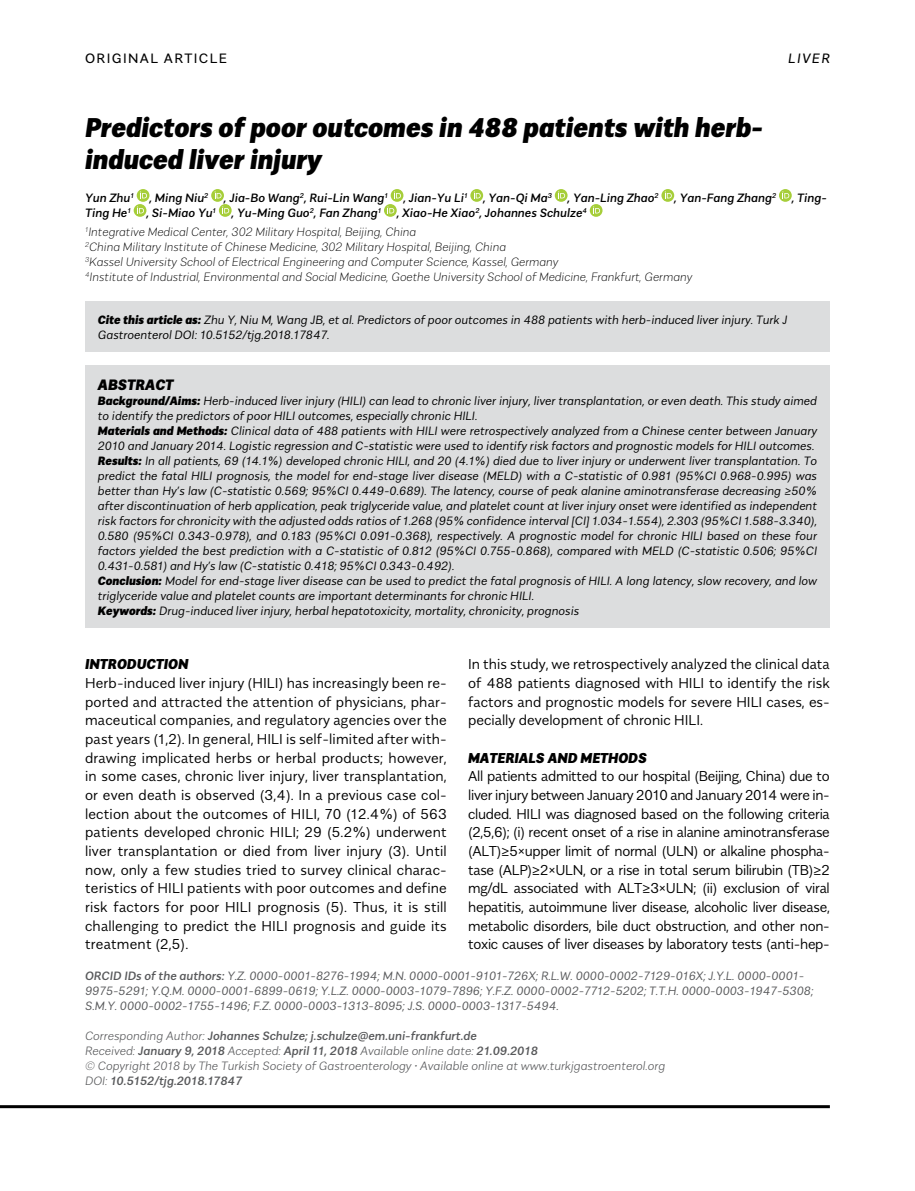
<style>
.page{position:relative;width:915px;height:1191px;background:#fff}
.page>*{position:absolute;margin:0;border:0;box-sizing:border-box;transform-origin:0 0}
.t1{font:italic 900 27px/31.5px "Alergia Normal";color:#000}
.t2{font:italic 900 15px "Alergia Normal";color:#000}
.t3{font:300 14.25px/18.6px "Alergia Normal";color:#000;text-align:justify}
.t4{font:italic 900 14.25px "Alergia Normal";color:#000}
.t5{font:13.5px "Alergia Normal";letter-spacing:.1em;color:#000}
.t6{font:italic 13.5px "Alergia Normal";letter-spacing:.1em;color:#000}
.t7{font:italic 300 12px/15px "Alergia Normal";color:#000}
.t8{font:italic 300 expanded 12px/15px "Alergia Normal";color:#000}
.t9{font:italic 300 12px/15px "Alergia Normal";color:#58595b}
.t10{font:italic 200 12px/15px "Alergia Normal";color:#58595b}
.t11{font:italic 500 12px "Alergia Normal";color:#000}
.s1{font-weight:500;font-stretch:normal}
.s2{font-weight:900}
.s3{font-weight:500}
</style>
<div class="page">
<svg style="left:137px;top:189px;width:12px;height:13px"></svg>
<svg style="left:140px;top:191px;width:7px;height:7px"></svg>
<svg style="left:211px;top:189px;width:13px;height:13px"></svg>
<svg style="left:214px;top:191px;width:7px;height:7px"></svg>
<svg style="left:390px;top:189px;width:13px;height:13px"></svg>
<svg style="left:394px;top:191px;width:7px;height:7px"></svg>
<svg style="left:470px;top:189px;width:13px;height:13px"></svg>
<svg style="left:473px;top:191px;width:7px;height:7px"></svg>
<svg style="left:554px;top:189px;width:13px;height:13px"></svg>
<svg style="left:558px;top:191px;width:7px;height:7px"></svg>
<svg style="left:661px;top:189px;width:13px;height:13px"></svg>
<svg style="left:664px;top:191px;width:7px;height:7px"></svg>
<svg style="left:778px;top:189px;width:13px;height:13px"></svg>
<svg style="left:782px;top:191px;width:7px;height:7px"></svg>
<svg style="left:134px;top:204px;width:12px;height:13px"></svg>
<svg style="left:137px;top:206px;width:7px;height:7px"></svg>
<svg style="left:219px;top:204px;width:12px;height:13px"></svg>
<svg style="left:222px;top:206px;width:7px;height:7px"></svg>
<svg style="left:384px;top:204px;width:12px;height:13px"></svg>
<svg style="left:387px;top:206px;width:7px;height:7px"></svg>
<svg style="left:589px;top:204px;width:13px;height:13px"></svg>
<svg style="left:593px;top:206px;width:7px;height:7px"></svg>
<div style="left:85px;top:366px;width:744px;height:262px;background:#dcddde"></div>
<hr style="left:0;top:1105px;width:829px;height:3px;background:#000">
<div style="left:85px;top:301px;width:744px;height:50px;background:#dcddde"></div>
<p class="t5" style="left:85px;top:48px;width:143px">ORIGINAL ARTICLE</p>
<p class="t6" style="left:788px;top:48px;width:43px">LIVER</p>
<h1 class="t1" style="left:85px;top:109px;width:679px">Predictors of poor outcomes in 488 patients with herb&shy;induced liver injury</h1>
<p class="t11" style="left:85px;top:188px;width:50px">Yun Zhu<sup>1</sup></p>
<p class="t11" style="left:149px;top:188px;width:60px">, Ming Niu<sup>2</sup></p>
<p class="t11" style="left:224px;top:188px;width:165px">, Jia-Bo Wang<sup>2</sup>, Rui-Lin Wang<sup>1</sup></p>
<p class="t11" style="left:403px;top:188px;width:66px">, Jian-Yu Li<sup>1</sup></p>
<p class="t11" style="left:483px;top:188px;width:70px">, Yan-Qi Ma<sup>3</sup></p>
<p class="t11" style="left:567px;top:188px;width:93px">, Yan-Ling Zhao<sup>2</sup></p>
<p class="t11" style="left:674px;top:188px;width:103px">, Yan-Fang Zhang<sup>2</sup></p>
<p class="t11" style="left:791px;top:188px;width:37px">, Ting-</p>
<p class="t11" style="left:85px;top:203px;width:47px">Ting He<sup>1</sup></p>
<p class="t11" style="left:146px;top:203px;width:71px">, Si-Miao Yu<sup>1</sup></p>
<p class="t11" style="left:231px;top:203px;width:151px">, Yu-Ming Guo<sup>2</sup>, Fan Zhang<sup>1</sup></p>
<p class="t8" style="left:85px;top:202px;width:503px;line-height:19.2px;text-indent:311px"><span class="s1">, Xiao-He Xiao</span><sup>2</sup><span class="s1">, Johannes Schulze</span><sup>4<br></sup><sup>1</sup>Integrative Medical Center, 302 Military Hospital, Beijing, China</p>
<p class="t8" style="left:85px;top:238px;width:608px"><sup>2</sup>China Military Institute of Chinese Medicine, 302 Military Hospital, Beijing, China<br><sup>3</sup>Kassel University School of Electrical Engineering and Computer Science, Kassel, Germany<br><sup>4</sup>Institute of Industrial, Environmental and Social Medicine, Goethe University School of Medicine, Frankfurt, Germany</p>
<p class="t7" style="left:98px;top:311px;width:690px"><span class="s2">Cite this article as:</span> Zhu Y, Niu M, Wang JB, et al. Predictors of poor outcomes in 488 patients with herb-induced liver injury. Turk J<br>Gastroenterol DOI: 10.5152/tjg.2018.17847.</p>
<p class="t2" style="left:98px;top:373px;width:77px">ABSTRACT</p>
<p class="t7" style="left:98px;top:393px;width:720px"><span class="s2">Background/Aims:</span> Herb-induced liver injury (HILI) can lead to chronic liver injury, liver transplantation, or even death. This study aimed to identify the predictors of poor HILI outcomes, especially chronic HILI.<br><span class="s2">Materials and Methods:</span> Clinical data of 488 patients with HILI were retrospectively analyzed from a Chinese center between January 2010 and January 2014. Logistic regression and C-statistic were used to identify risk factors and prognostic models for HILI outcomes.<br><span class="s2">Results:</span> In all patients, 69 (14.1%) developed chronic HILI, and 20 (4.1%) died due to liver injury or underwent liver transplantation. To predict the fatal HILI prognosis, the model for end-stage liver disease (MELD) with a C-statistic of 0.981 (95%CI 0.968-0.995) was better than Hy’s law (C-statistic 0.569; 95%CI 0.449-0.689). The latency, course of peak alanine aminotransferase decreasing ≥50% after discontinuation of herb application, peak triglyceride value, and platelet count at liver injury onset were identified as independent risk factors for chronicity with the adjusted odds ratios of 1.268 (95% confidence interval [CI] 1.034-1.554), 2.303 (95%CI 1.588-3.340), 0.580 (95%CI 0.343-0.978), and 0.183 (95%CI 0.091-0.368), respectively. A prognostic model for chronic HILI based on these four factors yielded the best prediction with a C-statistic of 0.812 (95%CI 0.755-0.868), compared with MELD (C-statistic 0.506; 95%CI 0.431-0.581) and Hy’s law (C-statistic 0.418; 95%CI 0.343-0.492).<br><span class="s2">Conclusion:</span> Model for end-stage liver disease can be used to predict the fatal prognosis of HILI. A long latency, slow recovery, and low triglyceride value and platelet counts are important determinants for chronic HILI.<br><span class="s2">Keywords:</span> Drug-induced liver injury, herbal hepatotoxicity, mortality, chronicity, prognosis</p>
<p class="t4" style="left:85px;top:652px;width:105px">INTRODUCTION</p>
<p class="t3" style="left:85px;top:672px;width:363px">Herb-induced liver injury (HILI) has increasingly been re&shy;ported and attracted the attention of physicians, phar&shy;maceutical companies, and regulatory agencies over the past years (1,2). In general, HILI is self-limited after with&shy;drawing implicated herbs or herbal products; however, in some cases, chronic liver injury, liver transplantation, or even death is observed (3,4). In a previous case col&shy;lection about the outcomes of HILI, 70 (12.4%) of 563 patients developed chronic HILI; 29 (5.2%) underwent liver transplantation or died from liver injury (3). Until now, only a few studies tried to survey clinical charac&shy;teristics of HILI patients with poor outcomes and define risk factors for poor HILI prognosis (5). Thus, it is still challenging to predict the HILI prognosis and guide its treatment (2,5).</p>
<p class="t3" style="left:468px;top:654px;width:363px">In this study, we retrospectively analyzed the clinical data of 488 patients diagnosed with HILI to identify the risk factors and prognostic models for severe HILI cases, es&shy;pecially development of chronic HILI.</p>
<p class="t4" style="left:468px;top:746px;width:180px">MATERIALS AND METHODS</p>
<p class="t3" style="left:468px;top:766px;width:363px">All patients admitted to our hospital (Beijing, China) due to liver injury between January 2010 and January 2014 were in&shy;cluded. HILI was diagnosed based on the following criteria (2,5,6); (i) recent onset of a rise in alanine aminotransferase (ALT)≥5×upper limit of normal (ULN) or alkaline phospha&shy;tase (ALP)≥2×ULN, or a rise in total serum bilirubin (TB)≥2 mg/dL associated with ALT≥3×ULN; (ii) exclusion of viral hepatitis, autoimmune liver disease, alcoholic liver disease, metabolic disorders, bile duct obstruction, and other non&shy;toxic causes of liver diseases by laboratory tests (anti-hep-</p>
<p class="t9" style="left:85px;top:966px;width:729px"><span class="s3">ORCID IDs of the authors:</span> Y.Z. 0000-0001-8276-1994; M.N. 0000-0001-9101-726X; R.L.W. 0000-0002-7129-016X; J.Y.L. 0000-0001-<br>9975-5291; Y.Q.M. 0000-0001-6899-0619; Y.L.Z. 0000-0003-1079-7896; Y.F.Z. 0000-0002-7712-5202; T.T.H. 0000-0003-1947-5308;<br>S.M.Y. 0000-0002-1755-1496; F.Z. 0000-0003-1313-8095; J.S. 0000-0003-1317-5494.</p>
<p class="t10" style="left:85px;top:1027px;width:581px">Corresponding Author: <span class="s3">Johannes Schulze; j.schulze@em.uni-frankfurt.de<br></span>Received: <span class="s3">January 9, 2018</span> Accepted: <span class="s3">April 11, 2018</span> Available online date: <span class="s3">21.09.2018<br></span>© Copyright 2018 by The Turkish Society of Gastroenterology • Available online at www.turkjgastroenterol.org DOI: <span class="s3">10.5152/tjg.2018.17847</span></p>
</div>
